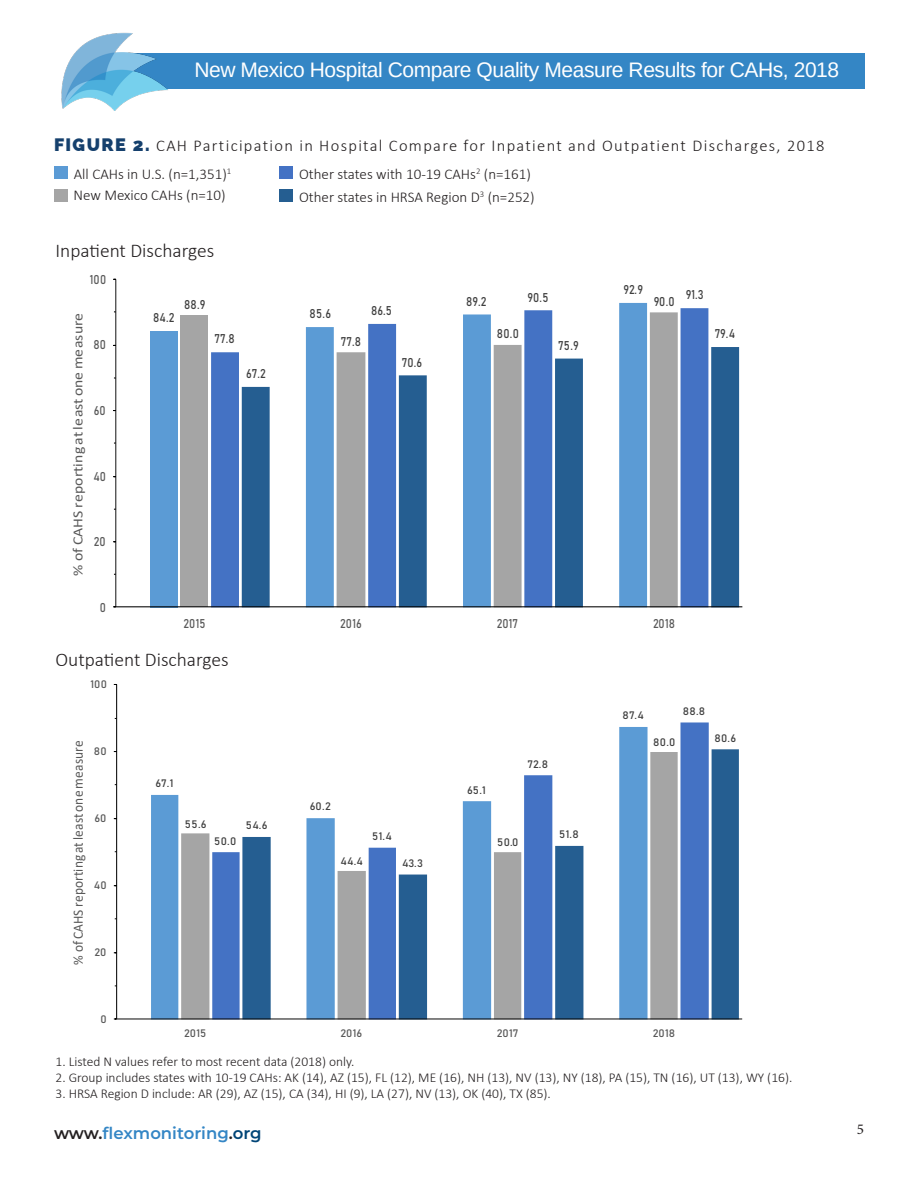
<style>
.page{position:relative;width:918px;height:1188px;background:#fff}
.page>*{position:absolute;margin:0;border:0;box-sizing:border-box;transform-origin:0 0}
.t1{font:21px "Arimo";letter-spacing:-.02em;color:#fff}
.Footnotes{font:300 19.5px "Calibri";color:#231f20}
.t2{font:300 16.5px "Calibri";letter-spacing:.08em;color:#231f20}
.t3{font:600 16.5px "Montserrat";color:#3486c5}
.t4{font:300 15px "Calibri";color:#231f20}
.t5{font:15px "Minion Pro";color:#231f20}
.t6{font:14.1px "Calibri";letter-spacing:.005em;color:#595959;scale:.95 1}
.t7{font:13.95px "Calibri";letter-spacing:.005em;color:#595959;scale:1.13 1}
.Footnotes-2{font:300 13.5px "Calibri";color:#231f20}
.t8{font:12.6px "Bahnschrift";letter-spacing:-.005em;color:#404040;scale:.89 1}
.t9{font:12.6px "Bahnschrift";color:#595959;scale:.89 1}
.t10{font:10.8px "Bahnschrift";letter-spacing:.02em;color:#404040;scale:1.05 1}
.t11{font:10.8px "Bahnschrift";color:#595959;scale:1.05 1}
.s1{font-family:"Raleway";font-weight:800;font-size:18px;color:#15406d}
.s2{color:#231f20}
.s3{color:#004577}
</style>
<div class="page">
<div style="left:112px;top:53px;width:753px;height:36px;background:#3486c5"></div>
<img style="left:61px;top:32px;width:107px;height:78px">
<div style="left:54px;top:167px;width:14px;height:12px;background:#5b9bd5"></div>
<div style="left:279px;top:167px;width:14px;height:12px;background:#4472c4"></div>
<div style="left:54px;top:189px;width:14px;height:13px;background:#a5a5a5"></div>
<div style="left:279px;top:189px;width:14px;height:13px;background:#255e91"></div>
<div style="left:150px;top:331px;width:28px;height:276px;background:#5b9bd5"></div>
<div style="left:180px;top:316px;width:28px;height:291px;background:#a5a5a5"></div>
<svg style="left:211px;top:308px;width:497px;height:298px"></svg>
<svg style="left:242px;top:347px;width:497px;height:259px"></svg>
<hr style="left:115px;top:279px;width:1px;height:328px;background:#000">
<hr style="left:116px;top:606px;width:626px;height:1px;background:#000">
<svg style="left:151px;top:794px;width:30px;height:225px;background:#69a3d8"></svg>
<svg style="left:181px;top:833px;width:31px;height:186px;background:#acacac"></svg>
<svg style="left:212px;top:722px;width:497px;height:297px"></svg>
<svg style="left:242px;top:749px;width:497px;height:270px"></svg>
<hr style="left:116px;top:684px;width:1px;height:335px;background:#000">
<hr style="left:117px;top:1019px;width:625px;height:1px;background:#000">
<h1 class="t1" style="left:194px;top:56px;width:646px">New Mexico Hospital Compare Quality Measure Results for CAHs, 2018</h1>
<p class="t2" style="left:54px;top:135px;width:772px"><span class="s1">FIGURE 2.</span> CAH Participation in Hospital Compare for Inpatient and Outpatient Discharges, 2018</p>
<p class="t4" style="left:74px;top:164px;width:159px">All CAHs in U.S. (n=1,351)<sup>1</sup></p>
<p class="t4" style="left:74px;top:186px;width:154px">New Mexico CAHs (n=10)</p>
<p class="t4" style="left:299px;top:164px;width:233px">Other states with 10-19 CAHs<sup>2</sup> (n=161)</p>
<p class="t4" style="left:299px;top:187px;width:237px">Other states in HRSA Region D<sup>3</sup> (n=252)</p>
<p class="Footnotes" style="left:56px;top:238px;width:160px">Inpatient Discharges</p>
<p class="t9" style="left:90px;top:272px;width:20px">100</p>
<p class="t7" style="left:68px;top:576px;width:234px;rotate:-90deg">% of CAHS reporting at least one measure</p>
<p class="t9" style="left:93px;top:337px;width:16px">80</p>
<p class="t9" style="left:94px;top:403px;width:15px">60</p>
<p class="t9" style="left:93px;top:468px;width:16px">40</p>
<p class="t9" style="left:94px;top:534px;width:15px">20</p>
<p class="t8" style="left:153px;top:310px;width:26px">84.2</p>
<p class="t8" style="left:184px;top:297px;width:26px">88.9</p>
<p class="t8" style="left:215px;top:331px;width:24px">77.8</p>
<p class="t8" style="left:246px;top:366px;width:24px">67.2</p>
<p class="t8" style="left:310px;top:306px;width:26px">85.6</p>
<p class="t8" style="left:341px;top:333px;width:24px">77.8</p>
<p class="t8" style="left:371px;top:303px;width:25px">86.5</p>
<p class="t8" style="left:402px;top:355px;width:25px">70.6</p>
<p class="t8" style="left:466px;top:294px;width:25px">89.2</p>
<p class="t8" style="left:497px;top:326px;width:26px">80.0</p>
<p class="t8" style="left:623px;top:282px;width:24px">92.9</p>
<p class="t8" style="left:528px;top:289px;width:25px">90.5</p>
<p class="t8" style="left:686px;top:287px;width:22px">91.3</p>
<p class="t8" style="left:654px;top:293px;width:25px">90.0</p>
<p class="t8" style="left:558px;top:337px;width:25px">75.9</p>
<p class="t8" style="left:715px;top:326px;width:24px">79.4</p>
<p class="t9" style="left:100px;top:599px;width:8px">0</p>
<p class="t9" style="left:184px;top:616px;width:26px">2015</p>
<p class="t9" style="left:340px;top:616px;width:26px">2016</p>
<p class="t9" style="left:497px;top:616px;width:26px">2017</p>
<p class="t9" style="left:653px;top:616px;width:26px">2018</p>
<p class="Footnotes" style="left:56px;top:647px;width:175px">Outpatient Discharges</p>
<p class="t11" style="left:90px;top:678px;width:17px">100</p>
<p class="t6" style="left:68px;top:965px;width:237px;rotate:-90deg">% of CAHS reporting at least one measure</p>
<p class="t11" style="left:94px;top:745px;width:14px">80</p>
<p class="t11" style="left:95px;top:812px;width:13px">60</p>
<p class="t11" style="left:94px;top:879px;width:14px">40</p>
<p class="t11" style="left:94px;top:946px;width:13px">20</p>
<p class="t10" style="left:156px;top:777px;width:19px">67.1</p>
<p class="t10" style="left:185px;top:817px;width:22px">55.6</p>
<p class="t10" style="left:214px;top:834px;width:23px">50.0</p>
<p class="t10" style="left:246px;top:818px;width:22px">54.6</p>
<p class="t10" style="left:310px;top:800px;width:21px">60.2</p>
<p class="t10" style="left:341px;top:854px;width:23px">44.4</p>
<p class="t10" style="left:372px;top:829px;width:20px">51.4</p>
<p class="t10" style="left:402px;top:856px;width:22px">43.3</p>
<p class="t10" style="left:467px;top:783px;width:19px">65.1</p>
<p class="t10" style="left:528px;top:758px;width:21px">72.8</p>
<p class="t10" style="left:497px;top:836px;width:22px">50.0</p>
<p class="t10" style="left:559px;top:828px;width:20px">51.8</p>
<p class="t10" style="left:622px;top:709px;width:22px">87.4</p>
<p class="t10" style="left:683px;top:704px;width:23px">88.8</p>
<p class="t10" style="left:653px;top:735px;width:23px">80.0</p>
<p class="t10" style="left:714px;top:731px;width:22px">80.6</p>
<p class="t11" style="left:100px;top:1013px;width:7px">0</p>
<p class="t11" style="left:184px;top:1027px;width:23px">2015</p>
<p class="t11" style="left:341px;top:1027px;width:22px">2016</p>
<p class="t11" style="left:497px;top:1027px;width:22px">2017</p>
<p class="t11" style="left:653px;top:1027px;width:23px">2018</p>
<p class="Footnotes-2" style="left:56px;top:1053px;width:300px">1. Listed N values refer to most recent data (2018) only.</p>
<p class="Footnotes-2" style="left:56px;top:1069px;width:738px">2. Group includes states with 10-19 CAHs: AK (14), AZ (15), FL (12), ME (16), NH (13), NV (13), NY (18), PA (15), TN (16), UT (13), WY (16).</p>
<p class="Footnotes-2" style="left:56px;top:1085px;width:497px">3. HRSA Region D include: AR (29), AZ (15), CA (34), HI (9), LA (27), NV (13), OK (40), TX (85).</p>
<p class="t3" style="left:54px;top:1121px;width:209px"><span class="s2">www.</span>flexmonitoring<span class="s2">.</span><span class="s3">org</span></p>
<p class="t5" style="left:857px;top:1119px;width:9px">5</p>
</div>
